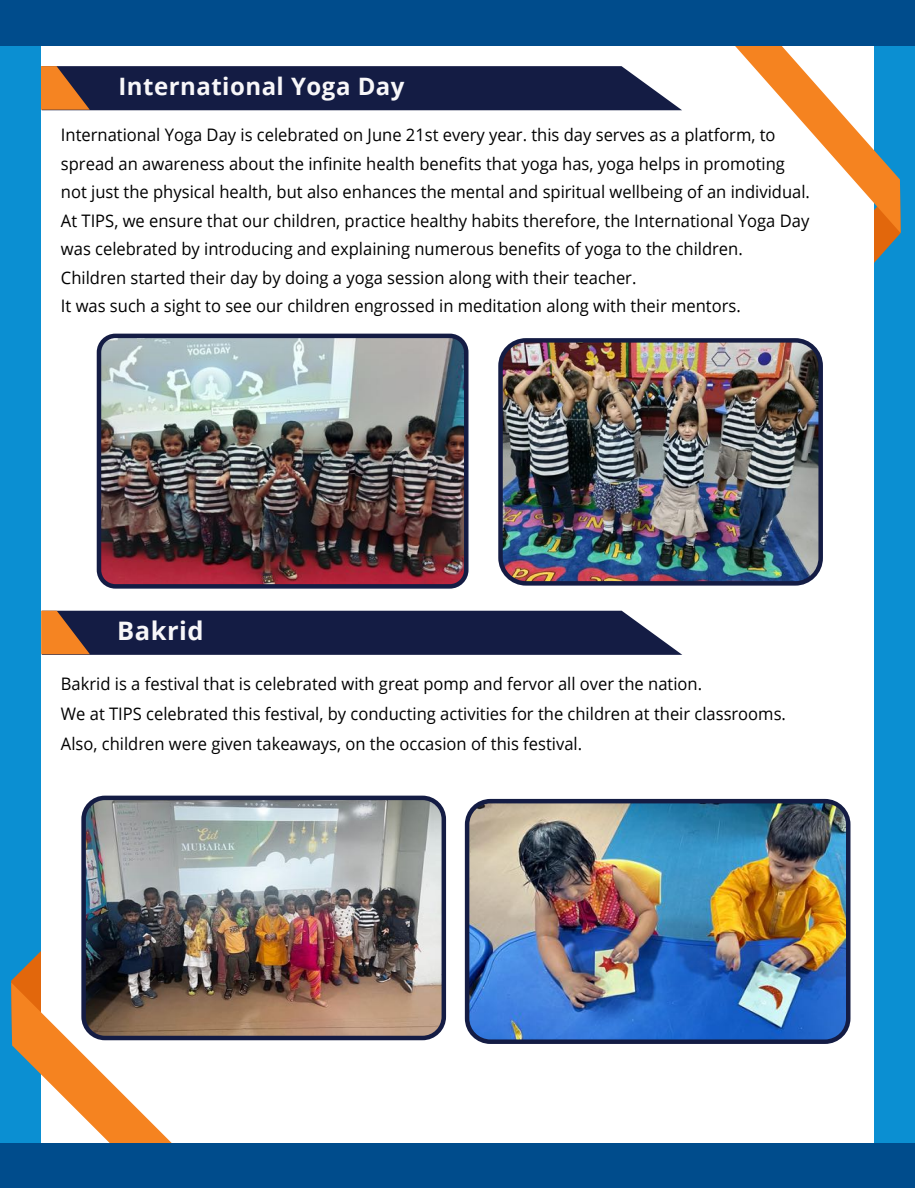
<style>
.page{position:relative;width:915px;height:1188px;background:#fff}
.page>*{position:absolute;margin:0;border:0;box-sizing:border-box;transform-origin:0 0}
.t1{font:700 25.5px "Open Sans";letter-spacing:.02em;color:#f8f7f9}
.t2{font:700 24px "Open Sans";letter-spacing:.02em;color:#f8f7f9}
.t3{font:17.25px/28.5px "Open Sans";color:#000;scale:.96 1}
</style>
<div class="page">
<div style="left:0;top:0;width:915px;height:1183px;background:#0b8fd2"></div>
<div style="left:41px;top:42px;width:833px;height:1114px;background:#fff"></div>
<svg style="left:735px;top:46px;width:166px;height:217px"></svg>
<div style="left:0;top:0;width:915px;height:46px;background:#004c8c"></div>
<svg style="left:11px;top:951px;width:206px;height:193px"></svg>
<div style="left:0;top:1144px;width:915px;height:44px;background:#004c8c"></div>
<svg style="left:41px;top:66px;width:641px;height:44px"></svg>
<svg style="left:41px;top:611px;width:641px;height:44px"></svg>
<img style="left:503px;top:343px;width:315px;height:238px">
<div style="left:498px;top:338px;width:325px;height:248px;border:4px solid #141c44;border-radius:26px"></div>
<img style="left:84px;top:801px;width:357px;height:236px">
<div style="left:81px;top:796px;width:365px;height:244px;border:4px solid #141c44;border-radius:21px"></div>
<img style="left:470px;top:804px;width:376px;height:235px">
<div style="left:465px;top:799px;width:386px;height:245px;border:4px solid #141c44;border-radius:23px"></div>
<img style="left:102px;top:339px;width:362px;height:245px">
<div style="left:97px;top:334px;width:372px;height:255px;border:4px solid #141c44;border-radius:16px"></div>
<h2 class="t2" style="left:119px;top:70px;width:288px">International Yoga Day</h2>
<p class="t3" style="left:61px;top:120px;width:782px">International Yoga Day is celebrated on June 21st every year. this day serves as a platform, to spread an awareness about the infinite health benefits that yoga has, yoga helps in promoting not just the physical health, but also enhances the mental and spiritual wellbeing of an individual.<br>At TIPS, we ensure that our children, practice healthy habits therefore, the International Yoga Day was celebrated by introducing and explaining numerous benefits of yoga to the children.<br>Children started their day by doing a yoga session along with their teacher.<br>It was such a sight to see our children engrossed in meditation along with their mentors.</p>
<h1 class="t1" style="left:117px;top:613px;width:88px">Bakrid</h1>
<p class="t3" style="left:61px;top:669px;width:757px;line-height:30px">Bakrid is a festival that is celebrated with great pomp and fervor all over the nation.<br>We at TIPS celebrated this festival, by conducting activities for the children at their classrooms.<br>Also, children were given takeaways, on the occasion of this festival.</p>
</div>
